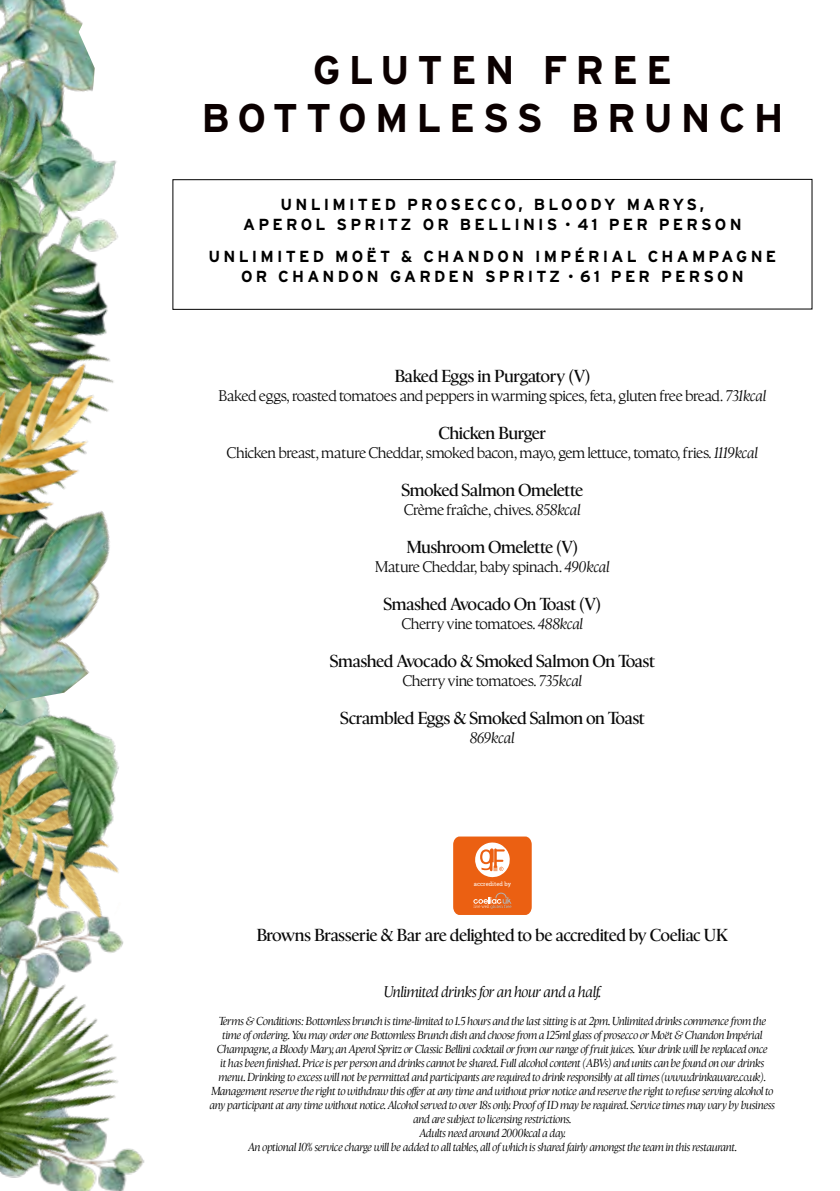
<style>
.page{position:relative;width:840px;height:1191px;background:#fff}
.page>*{position:absolute;margin:0;border:0;box-sizing:border-box;transform-origin:0 0}
.t1{font:700 40px/48px "Interstate";letter-spacing:.2em;color:#0b0000;text-align:center}
.t2{font:600 18px "Nicholas";letter-spacing:.01em;color:#0a0a0a}
.t3{font:16px "Nicholas";letter-spacing:.01em;color:#0a0a0a}
.t4{font:700 16px/20px "Interstate";letter-spacing:.2em;color:#000;text-align:center}
.t5{font:italic 16px "Nicholas";color:#000}
.t6{font:italic 16px "Nicholas";letter-spacing:.005em;color:#0a0a0a}
.t7{font:italic 12px/14px "Nicholas";color:#000;text-align:center}
.t8{font:5.8px "Roboto Slab";color:#fff}
.s1{font-size:10px}
.s2{font-style:italic}
</style>
<div class="page">
<img style="left:62px;top:171px;width:53px;height:21px">
<img style="left:62px;top:192px;width:56px;height:51px">
<img style="left:0;top:0;width:117px;height:171px">
<img style="left:128px;top:1148px;width:17px;height:27px">
<img style="left:0;top:52px;width:59px;height:156px">
<img style="left:0;top:208px;width:112px;height:89px">
<img style="left:0;top:297px;width:114px;height:166px">
<img style="left:0;top:1101px;width:128px;height:90px">
<img style="left:0;top:882px;width:124px;height:219px">
<img style="left:0;top:463px;width:119px;height:419px">
<div style="left:172px;top:179px;width:639px;height:131px;border:1px solid #000"></div>
<svg style="left:453px;top:836px;width:78px;height:79px;background:#ed7735"></svg>
<h1 class="t1" style="left:201px;top:46px;width:583px">GLUTEN FREE<br>BOTTOMLESS BRUNCH</h1>
<h3 class="t4" style="left:243px;top:194px;width:499px">UNLIMITED PROSECCO, BLOODY MARYS,<br>APEROL SPRITZ OR BELLINIS <span class="s1">•</span> 41 PER PERSON</h3>
<h3 class="t4" style="left:208px;top:246px;width:569px">UNLIMITED MOËT &amp; CHANDON IMPÉRIAL CHAMPAGNE<br>OR CHANDON GARDEN SPRITZ <span class="s1">•</span> 61 PER PERSON</h3>
<h2 class="t2" style="left:394px;top:366px;width:197px">Baked Eggs in Purgatory (V)</h2>
<h3 class="t3" style="left:218px;top:387px;width:549px">Baked eggs, roasted tomatoes and peppers in warming spices, feta, gluten free bread. <span class="s2">731kcal</span></h3>
<h2 class="t2" style="left:438px;top:423px;width:109px">Chicken Burger</h2>
<h3 class="t3" style="left:227px;top:444px;width:532px">Chicken breast, mature Cheddar, smoked bacon, mayo, gem lettuce, tomato, fries. <span class="s2">1119kcal</span></h3>
<h2 class="t2" style="left:402px;top:480px;width:182px">Smoked Salmon Omelette</h2>
<h3 class="t3" style="left:404px;top:501px;width:178px">Crème fraîche, chives. <span class="s2">858kcal</span></h3>
<h2 class="t2" style="left:406px;top:537px;width:172px">Mushroom Omelette (V)</h2>
<h3 class="t3" style="left:375px;top:558px;width:236px">Mature Cheddar, baby spinach. <span class="s2">490kcal</span></h3>
<h2 class="t2" style="left:383px;top:594px;width:218px">Smashed Avocado On Toast (V)</h2>
<h3 class="t3" style="left:401px;top:615px;width:183px">Cherry vine tomatoes. <span class="s2">488kcal</span></h3>
<h2 class="t2" style="left:330px;top:651px;width:326px">Smashed Avocado &amp; Smoked Salmon On Toast</h2>
<h3 class="t3" style="left:402px;top:672px;width:181px">Cherry vine tomatoes. <span class="s2">735kcal</span></h3>
<h2 class="t2" style="left:340px;top:708px;width:305px">Scrambled Eggs &amp; Smoked Salmon on Toast</h2>
<h3 class="t6" style="left:470px;top:729px;width:46px">869kcal</h3>
<p class="t8" style="left:473px;top:880px;width:39px">accredited by</p>
<h2 class="t2" style="left:256px;top:926px;width:472px">Browns Brasserie &amp; Bar are delighted to be accredited by Coeliac UK</h2>
<h3 class="t5" style="left:383px;top:983px;width:218px">Unlimited drinks for an hour and a half.</h3>
<p class="t7" style="left:210px;top:1014px;width:566px">Terms &amp; Conditions: Bottomless brunch is time-limited to 1.5 hours and the last sitting is at 2pm. Unlimited drinks commence from the time of ordering. You may order one Bottomless Brunch dish and choose from a 125ml glass of prosecco or Moët &amp; Chandon Impérial Champagne, a Bloody Mary, an Aperol Spritz or Classic Bellini cocktail or from our range of fruit juices. Your drink will be replaced once<br>it has been finished. Price is per person and drinks cannot be shared. Full alcohol content (ABVs) and units can be found on our drinks menu. Drinking to excess will not be permitted and participants are required to drink responsibly at all times (www.drinkaware.co.uk).<br>Management reserve the right to withdraw this offer at any time and without prior notice and reserve the right to refuse serving alcohol to any participant at any time without notice. Alcohol served to over 18s only. Proof of ID may be required. Service times may vary by business and are subject to licensing restrictions.<br>Adults need around 2000kcal a day.<br>An optional 10% service charge will be added to all tables, all of which is shared fairly amongst the team in this restaurant.</p>
</div>
